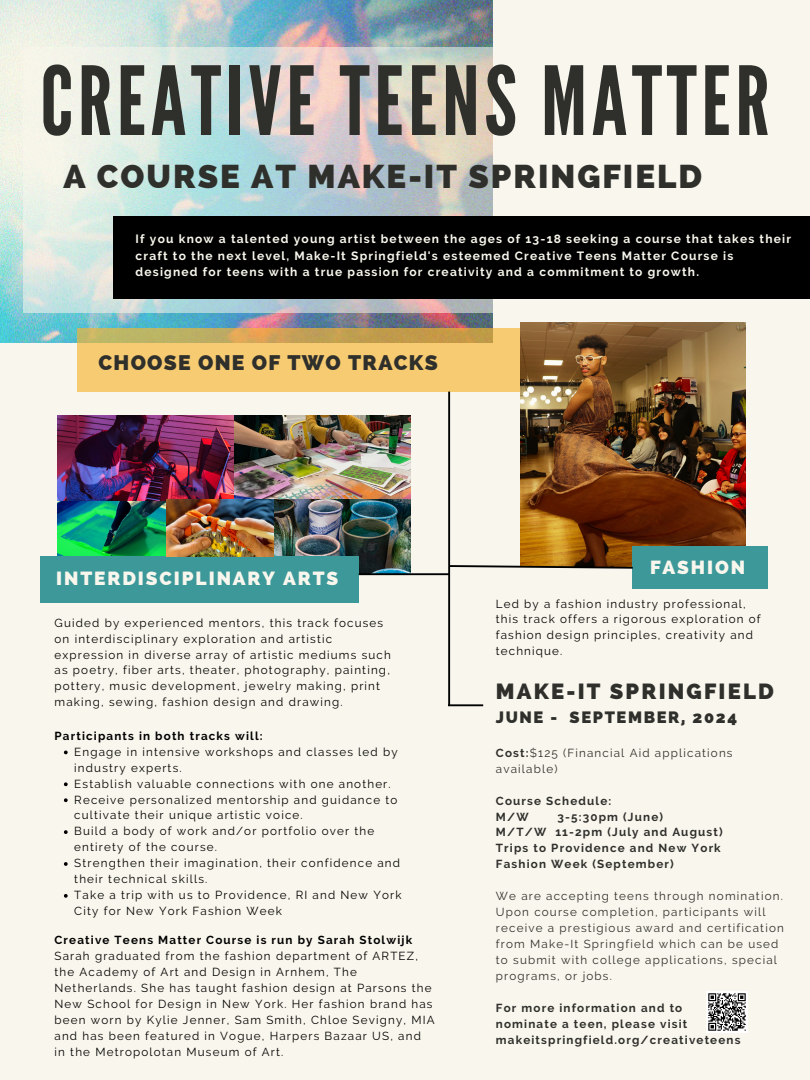
<style>
.page{position:relative;width:810px;height:1080px;background:#f9f7ed}
.page>*{position:absolute;margin:0;border:0;box-sizing:border-box;transform-origin:0 0}
.t1{font:94.94px "League Gothic";letter-spacing:.05em;color:#2f2f2c}
.t2{font:800 33.06px "Raleway";letter-spacing:.06em;color:#2f2f2c}
.t3{font:800 22px "Raleway";letter-spacing:.1em;color:#2f2f2c}
.t4{font:800 21.12px "Raleway";letter-spacing:.06em;color:#2f2f2c}
.t5{font:800 19.06px "Raleway";letter-spacing:.1em;color:#f9f7ed}
.t6{font:800 16.5px "Raleway";letter-spacing:.1em;color:#2f2f2c}
.t7{font:700 12px/16.6px "Raleway";letter-spacing:.1em;color:#f9f7ed}
.t8{font:11.62px/15.9px "Raleway";letter-spacing:.1em;color:#000}
.t9{font:11.62px/15.9px "Raleway";letter-spacing:.1em;color:#2f2f2c}
.t10{font:700 11.62px/15.9px "Raleway";letter-spacing:.1em;color:#2f2f2c}
.t11{font:700 11.62px "Raleway";letter-spacing:.1em;color:#000}
.s1{font-weight:700}
</style>
<div class="page">
<img style="left:520px;top:322px;width:226px;height:242px">
<img style="left:0;top:0;width:492px;height:342px">
<div style="left:633px;top:547px;width:135px;height:42px;background:#3d989a"></div>
<svg style="left:450px;top:564px;width:183px;height:6px"></svg>
<img style="left:58px;top:415px;width:352px;height:158px">
<div style="left:40px;top:556px;width:319px;height:46px;background:#3d989a"></div>
<img style="left:23px;top:47px;width:469px;height:265px">
<svg style="left:78px;top:328px;width:442px;height:63px;background:#ebc26b"></svg>
<hr style="left:448px;top:392px;width:2px;height:313px;background:#000">
<hr style="left:359px;top:573px;width:90px;height:2px;background:#000">
<div style="left:113px;top:216px;width:697px;height:82px;background:#000"></div>
<hr style="left:446px;top:704px;width:37px;height:2px;background:#000">
<img style="left:167px;top:500px;width:107px;height:56px">
<div style="left:419px;top:697px;width:29px;height:12px;background:#f9f7ed"></div>
<img style="left:706px;top:991px;width:42px;height:42px">
<svg style="left:64px;top:751px;width:4px;height:3px"></svg>
<svg style="left:64px;top:782px;width:4px;height:4px"></svg>
<svg style="left:64px;top:798px;width:4px;height:4px"></svg>
<svg style="left:64px;top:830px;width:4px;height:4px"></svg>
<svg style="left:64px;top:862px;width:4px;height:4px"></svg>
<svg style="left:64px;top:894px;width:4px;height:4px"></svg>
<h4 class="t1" style="left:40px;top:46px;width:731px">CREATIVE TEENS MATTER</h4>
<p class="t2" style="left:63px;top:157px;width:640px">A COURSE AT MAKE-IT SPRINGFIELD</p>
<p class="t7" style="left:136px;top:231px;width:657px">If you know a talented young artist between the ages of 13-18 seeking a course that takes their craft to the next level, Make-It Springfield's esteemed Creative Teens Matter Course is designed for teens with a true passion for creativity and a commitment to growth.</p>
<h5 class="t4" style="left:98px;top:350px;width:341px">CHOOSE ONE OF TWO TRACKS</h5>
<h6 class="t5" style="left:56px;top:567px;width:284px">INTERDISCIPLINARY ARTS</h6>
<p class="t8" style="left:55px;top:615px;width:338px">Guided by experienced mentors, this track focuses on interdisciplinary exploration and artistic expression in diverse array of artistic mediums such as poetry, fiber arts, theater, photography, painting, pottery, music development, jewelry making, print making, sewing, fashion design and drawing.</p>
<p class="t11" style="left:55px;top:729px;width:210px">Participants in both tracks will:</p>
<p class="t8" style="left:74px;top:744px;width:325px">Engage in intensive workshops and classes led by industry experts.</p>
<p class="t8" style="left:74px;top:776px;width:318px">Establish valuable connections with one another.</p>
<p class="t8" style="left:74px;top:791px;width:325px">Receive personalized mentorship and guidance to cultivate their unique artistic voice.</p>
<p class="t8" style="left:74px;top:823px;width:302px">Build a body of work and/or portfolio over the entirety of the course.</p>
<h6 class="t8" style="left:74px;top:855px;width:327px">Strengthen their imagination, their confidence and their technical skills.</h6>
<p class="t8" style="left:74px;top:887px;width:329px">Take a trip with us to Providence, RI and New York<br>City for New York Fashion Week</p>
<h6 class="t11" style="left:55px;top:934px;width:359px">Creative Teens Matter Course is run by Sarah Stolwijk</h6>
<p class="t8" style="left:55px;top:948px;width:382px">Sarah graduated from the fashion department of ARTEZ, the Academy of Art and Design in Arnhem, The Netherlands. She has taught fashion design at Parsons the New School for Design in New York. Her fashion brand has been worn by Kylie Jenner, Sam Smith, Chloe Sevigny, MIA and has been featured in Vogue, Harpers Bazaar US, and<br>in the Metropolotan Museum of Art.</p>
<h3 class="t5" style="left:650px;top:556px;width:97px">FASHION</h3>
<p class="t8" style="left:496px;top:595px;width:252px">Led by a fashion industry professional,</p>
<p class="t8" style="left:496px;top:611px;width:266px">this track offers a rigorous exploration of fashion design principles, creativity and technique.</p>
<h4 class="t3" style="left:496px;top:679px;width:280px">MAKE-IT SPRINGFIELD</h4>
<p class="t6" style="left:496px;top:707px;width:63px">JUNE -</p>
<p class="t6" style="left:570px;top:707px;width:169px">SEPTEMBER, 2024</p>
<p class="t9" style="left:496px;top:745px;width:238px"><span class="s1">Cost:</span>$125 (Financial Aid applications available)</p>
<p class="t10" style="left:496px;top:793px;width:117px">Course Schedule:<br>M/W</p>
<p class="t10" style="left:496px;top:808px;width:228px;text-indent:62px">3-5:30pm (June)<br>M/T/W 11-2pm (July and August)<br>Trips to Providence and New York<br>Fashion Week (September)</p>
<p class="t9" style="left:496px;top:888px;width:290px">We are accepting teens through nomination.<br>Upon course completion, participants will receive a prestigious award and certification from Make-It Springfield which can be used to submit with college applications, special programs, or jobs.</p>
<p class="t10" style="left:496px;top:1000px;width:246px">For more information and to nominate a teen, please visit makeitspringfield.org/creativeteens</p>
</div>
